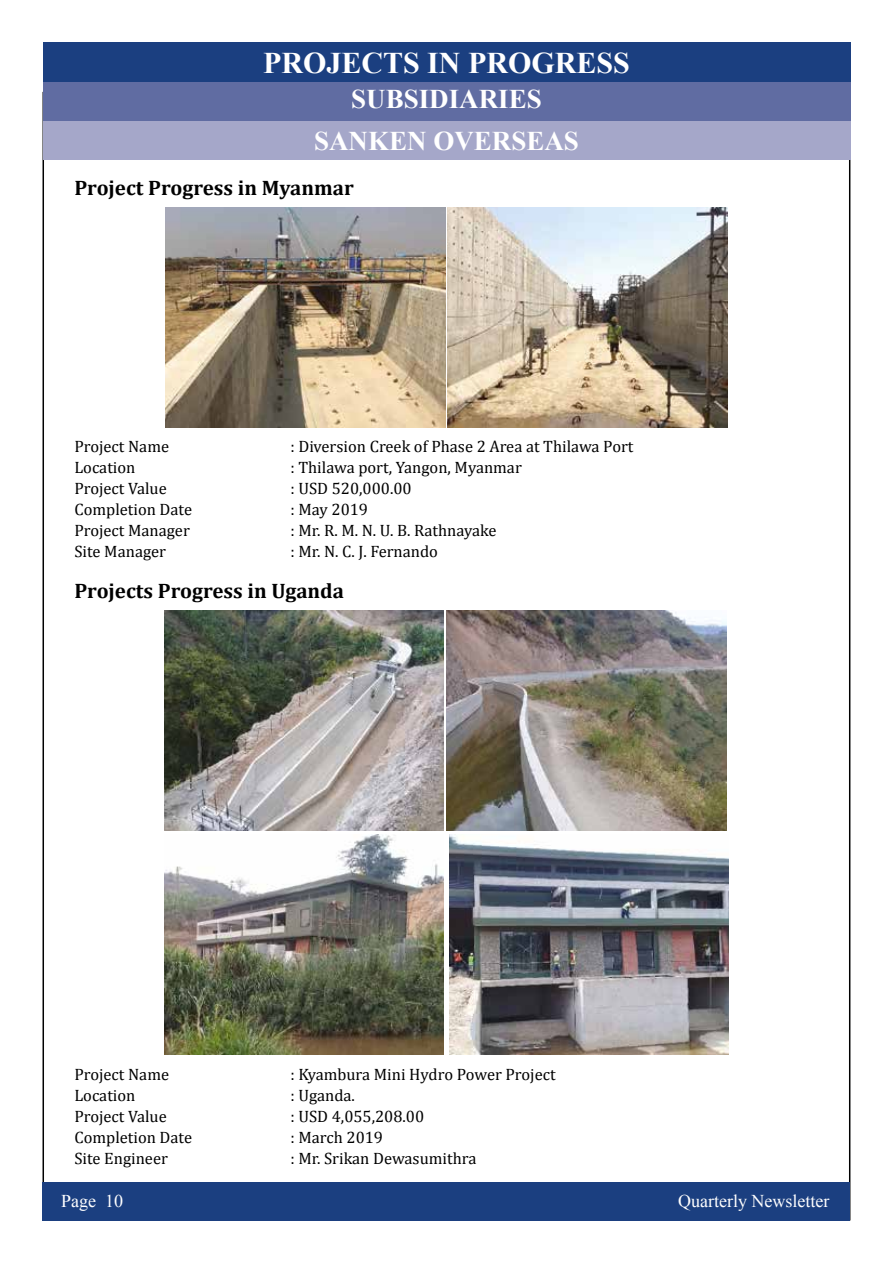
<style>
.page{position:relative;width:893px;height:1263px;background:#fff}
.page>*{position:absolute;margin:0;border:0;box-sizing:border-box;transform-origin:0 0}
.t1{font:700 30px "Times New Roman";color:#fff}
.t2{font:700 27px/42px "Times New Roman";color:#fff;text-align:center}
.t3{font:700 21px "Cambria";color:#000}
.t4{font:18px "Times New Roman";color:#fff}
.t5{font:16.5px "Cambria";color:#000}
</style>
<div class="page">
<div style="left:43px;top:43px;width:807px;height:39px;background:#1b3f80"></div>
<div style="left:43px;top:82px;width:807px;height:39px;background:#606ca2"></div>
<div style="left:43px;top:121px;width:807px;height:39px;background:#a5a7c9"></div>
<div style="left:43px;top:1181px;width:807px;height:39px;background:#1b3f80"></div>
<img style="left:166px;top:207px;width:279px;height:220px">
<img style="left:448px;top:207px;width:279px;height:220px">
<img style="left:165px;top:610px;width:279px;height:220px">
<img style="left:447px;top:610px;width:279px;height:220px">
<img style="left:165px;top:834px;width:279px;height:221px">
<img style="left:449px;top:834px;width:279px;height:221px">
<h1 class="t1" style="left:263px;top:41px;width:368px">PROJECTS IN PROGRESS</h1>
<h2 class="t2" style="left:314px;top:77px;width:266px">SUBSIDIARIES<br>SANKEN OVERSEAS</h2>
<p class="t3" style="left:74px;top:173px;width:281px">Project Progress in Myanmar</p>
<p class="t5" style="left:74px;top:437px;width:96px">Project Name</p>
<p class="t5" style="left:290px;top:437px;width:345px">: Diversion Creek of Phase 2 Area at Thilawa Port</p>
<p class="t5" style="left:74px;top:458px;width:63px">Location</p>
<p class="t5" style="left:290px;top:458px;width:233px">: Thilawa port, Yangon, Myanmar</p>
<p class="t5" style="left:74px;top:479px;width:94px">Project Value</p>
<p class="t5" style="left:290px;top:479px;width:123px">: USD 520,000.00</p>
<p class="t5" style="left:74px;top:500px;width:119px">Completion Date</p>
<p class="t5" style="left:290px;top:500px;width:79px">: May 2019</p>
<p class="t5" style="left:74px;top:521px;width:117px">Project Manager</p>
<p class="t5" style="left:290px;top:521px;width:208px">: Mr. R. M. N. U. B. Rathnayake</p>
<p class="t5" style="left:74px;top:542px;width:93px">Site Manager</p>
<p class="t5" style="left:290px;top:542px;width:149px">: Mr. N. C. J. Fernando</p>
<p class="t3" style="left:74px;top:576px;width:271px">Projects Progress in Uganda</p>
<p class="t5" style="left:74px;top:1064px;width:96px">Project Name</p>
<p class="t5" style="left:290px;top:1064px;width:267px">: Kyambura Mini Hydro Power Project</p>
<p class="t5" style="left:74px;top:1085px;width:63px">Location</p>
<p class="t5" style="left:290px;top:1085px;width:66px">: Uganda.</p>
<p class="t5" style="left:74px;top:1106px;width:94px">Project Value</p>
<p class="t5" style="left:290px;top:1106px;width:135px">: USD 4,055,208.00</p>
<p class="t5" style="left:74px;top:1127px;width:119px">Completion Date</p>
<p class="t5" style="left:290px;top:1127px;width:94px">: March 2019</p>
<p class="t5" style="left:74px;top:1148px;width:95px">Site Engineer</p>
<p class="t5" style="left:290px;top:1148px;width:187px">: Mr. Srikan Dewasumithra</p>
<p class="t4" style="left:61px;top:1189px;width:63px">Page 10</p>
<p class="t4" style="left:678px;top:1189px;width:153px">Quarterly Newsletter</p>
</div>
